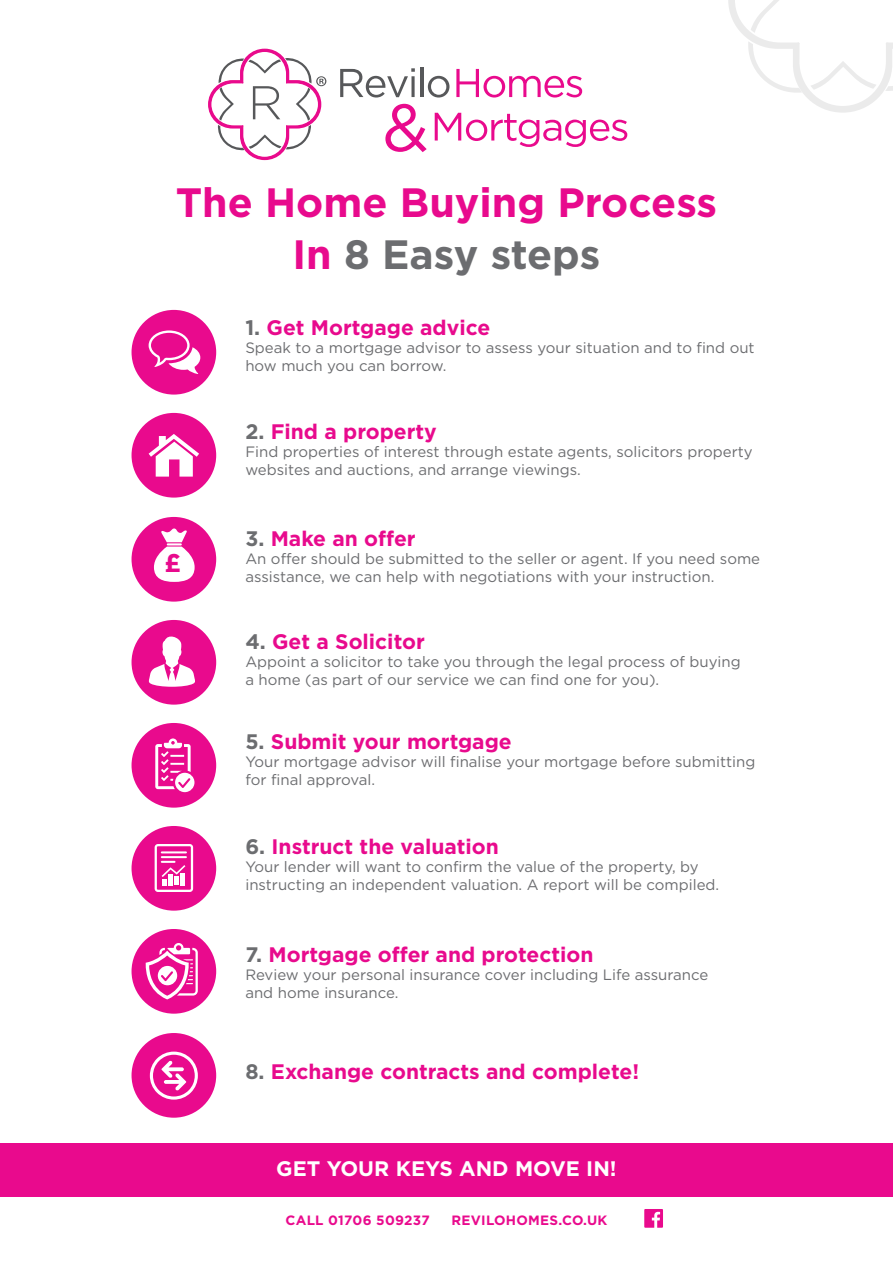
<style>
.page{position:relative;width:893px;height:1263px;background:#fff}
.page>*{position:absolute;margin:0;border:0;box-sizing:border-box;transform-origin:0 0}
.t1{font:700 40.95px "Gotham";color:#e80a8d}
.t2{font:700 40.95px "Gotham";color:#6c6d70}
.t3{font:700 25.65px "Gotham";color:#e80a8d}
.t4{font:700 21px "Gotham";color:#e80a8d}
.t5{font:700 21px "Gotham";color:#fff}
.t6{font:15px/18px "Gotham";color:#6c6d70}
.t7{font:700 13.5px "Gotham";letter-spacing:.02em;color:#e90a8d}
.s1{color:#e80a8d}
.s2{color:#6c6d70}
</style>
<div class="page">
<svg style="left:728px;top:0;width:165px;height:113px"></svg>
<div style="left:0;top:1143px;width:893px;height:53px;background:#e90a8d"></div>
<div style="left:132px;top:620px;width:84px;height:85px;background:#e90a8d;border-radius:50%"></div>
<div style="left:132px;top:413px;width:84px;height:85px;background:#e90a8d;border-radius:50%"></div>
<svg style="left:149px;top:434px;width:50px;height:43px"></svg>
<div style="left:132px;top:517px;width:84px;height:85px;background:#e90a8d;border-radius:50%"></div>
<svg style="left:148px;top:636px;width:47px;height:51px"></svg>
<svg style="left:154px;top:528px;width:41px;height:54px"></svg>
<div style="left:132px;top:310px;width:84px;height:85px;background:#e90a8d;border-radius:50%"></div>
<svg style="left:149px;top:330px;width:51px;height:44px"></svg>
<div style="left:132px;top:826px;width:84px;height:85px;background:#e90a8d;border-radius:50%"></div>
<div style="left:132px;top:929px;width:84px;height:85px;background:#e90a8d;border-radius:50%"></div>
<div style="left:132px;top:1033px;width:84px;height:85px;background:#e90a8d;border-radius:50%"></div>
<div style="left:132px;top:723px;width:84px;height:85px;background:#e90a8d;border-radius:50%"></div>
<svg style="left:155px;top:738px;width:39px;height:54px"></svg>
<svg style="left:155px;top:844px;width:38px;height:48px"></svg>
<svg style="left:150px;top:1051px;width:48px;height:48px"></svg>
<svg style="left:146px;top:943px;width:52px;height:56px"></svg>
<svg style="left:208px;top:49px;width:118px;height:111px"></svg>
<svg style="left:340px;top:68px;width:75px;height:30px"></svg>
<hr style="left:420px;top:68px;width:4px;height:29px;background:#57585a">
<svg style="left:428px;top:76px;width:21px;height:22px"></svg>
<svg style="left:456px;top:69px;width:126px;height:29px"></svg>
<svg style="left:435px;top:113px;width:192px;height:34px"></svg>
<svg style="left:385px;top:104px;width:42px;height:48px"></svg>
<svg style="left:644px;top:1209px;width:19px;height:19px"></svg>
<p class="t1" style="left:176px;top:175px;width:543px">The Home Buying Process</p>
<p class="t2" style="left:292px;top:227px;width:310px"><span class="s1">In</span> 8 Easy steps</p>
<p class="t4" style="left:245px;top:314px;width:246px"><span class="s2">1.</span> Get Mortgage advice</p>
<p class="t6" style="left:245px;top:339px;width:511px">Speak to a mortgage advisor to assess your situation and to find out</p>
<p class="t6" style="left:245px;top:357px;width:202px">how much you can borrow.</p>
<p class="t3" style="left:165px;top:546px;width:18px">£</p>
<p class="t4" style="left:245px;top:417px;width:193px"><span class="s2">2.</span> Find a property</p>
<p class="t6" style="left:245px;top:442px;width:509px">Find properties of interest through estate agents, solicitors property websites and auctions, and arrange viewings.</p>
<p class="t4" style="left:245px;top:525px;width:172px"><span class="s2">3.</span> Make an offer</p>
<p class="t6" style="left:245px;top:550px;width:516px">An offer should be submitted to the seller or agent. If you need some assistance, we can help with negotiations with your instruction.</p>
<p class="t4" style="left:245px;top:627px;width:181px"><span class="s2">4.</span> Get a Solicitor</p>
<p class="t6" style="left:245px;top:652px;width:497px">Appoint a solicitor to take you through the legal process of buying a home (as part of our service we can find one for you).</p>
<p class="t4" style="left:245px;top:728px;width:268px"><span class="s2">5.</span> Submit your mortgage</p>
<p class="t6" style="left:245px;top:752px;width:511px">Your mortgage advisor will finalise your mortgage before submitting for final approval.</p>
<p class="t4" style="left:245px;top:832px;width:255px"><span class="s2">6.</span> Instruct the valuation</p>
<p class="t6" style="left:245px;top:857px;width:475px">Your lender will want to confirm the value of the property, by instructing an independent valuation. A report will be compiled.</p>
<p class="t4" style="left:245px;top:940px;width:350px"><span class="s2">7.</span> Mortgage offer and protection</p>
<p class="t6" style="left:245px;top:965px;width:464px">Review your personal insurance cover including Life assurance</p>
<p class="t6" style="left:245px;top:983px;width:155px">and home insurance.</p>
<p class="t4" style="left:245px;top:1058px;width:395px"><span class="s2">8.</span> Exchange contracts and complete!</p>
<p class="t5" style="left:276px;top:1154px;width:342px">GET YOUR KEYS AND MOVE IN!</p>
<p class="t7" style="left:285px;top:1211px;width:146px">CALL 01706 509237</p>
<p class="t7" style="left:452px;top:1211px;width:157px">REVILOHOMES.CO.UK</p>
</div>
